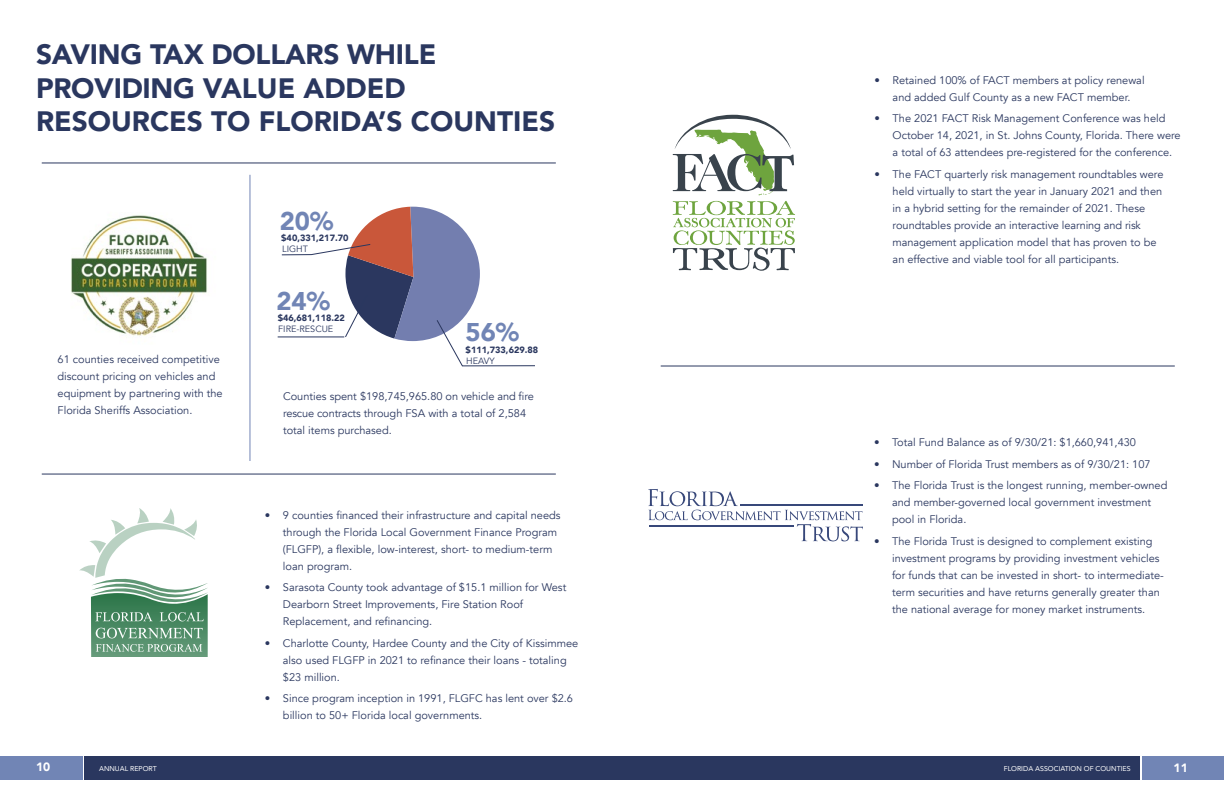
<style>
.page{position:relative;width:1224px;height:792px;background:#fff}
.page>*{position:absolute;margin:0;border:0;box-sizing:border-box;transform-origin:0 0}
.t1{font:900 28px/33.6px "Avenir";color:#2a375f}
.t2{font:900 25.6px "Avenir";color:#7185b5}
.t3{font:900 12px "Avenir";color:#fff}
.t4{font:11px/17px "Avenir";color:#2a375f}
.t5{font:900 9.1px "Avenir";color:#2a375f}
.t6{font:9.1px "Avenir";color:#2a375f}
.t7{font:7px "Avenir";color:#fff}
</style>
<div class="page">
<img style="left:71px;top:215px;width:136px;height:121px">
<svg style="left:79px;top:508px;width:129px;height:148px"></svg>
<hr style="left:42px;top:163px;width:514px;height:1px;background:#2a375f">
<hr style="left:42px;top:474px;width:514px;height:1px;background:#2a375f">
<svg style="left:673px;top:115px;width:121px;height:80px"></svg>
<svg style="left:673px;top:201px;width:122px;height:70px"></svg>
<hr style="left:278px;top:337px;width:66px;height:1px;background:#2a375f">
<svg style="left:281px;top:207px;width:254px;height:159px"></svg>
<hr style="left:250px;top:175px;width:1px;height:286px;background:#7185b5">
<svg style="left:648px;top:489px;width:215px;height:52px"></svg>
<hr style="left:661px;top:366px;width:514px;height:1px;background:#2a375f">
<div style="left:0;top:756px;width:83px;height:23px;background:#7185b5"></div>
<div style="left:85px;top:756px;width:527px;height:23px;background:#2a375f"></div>
<div style="left:1142px;top:756px;width:82px;height:23px;background:#7185b5"></div>
<div style="left:612px;top:756px;width:527px;height:23px;background:#2a375f"></div>
<h1 class="t1" style="left:36px;top:37px;width:521px">SAVING TAX DOLLARS WHILE<br>PROVIDING VALUE ADDED<br>RESOURCES TO FLORIDA’S COUNTIES</h1>
<p class="t4" style="left:58px;top:350px;width:167px">61 counties received competitive discount pricing on vehicles and equipment by partnering with the Florida Sheriffs Association.</p>
<h2 class="t2" style="left:280px;top:199px;width:55px">20%</h2>
<p class="t5" style="left:281px;top:230px;width:69px">$40,331,217.70</p>
<p class="t6" style="left:282px;top:243px;width:27px">LIGHT</p>
<h2 class="t2" style="left:276px;top:279px;width:55px">24%</h2>
<p class="t6" style="left:278px;top:323px;width:57px">FIRE-RESCUE</p>
<p class="t5" style="left:278px;top:310px;width:69px">$46,681,118.22</p>
<h2 class="t2" style="left:466px;top:310px;width:55px">56%</h2>
<p class="t5" style="left:466px;top:342px;width:74px">$111,733,629.88</p>
<p class="t6" style="left:466px;top:355px;width:30px">HEAVY</p>
<p class="t4" style="left:283px;top:388px;width:252px">Counties spent $198,745,965.80 on vehicle and fire rescue contracts through FSA with a total of 2,584 total items purchased.</p>
<p class="t4" style="left:283px;top:507px;width:279px;text-indent:-18px">• 9 counties financed their infrastructure and capital needs through the Florida Local Government Finance Program (FLGFP), a flexible, low-interest, short- to medium-term loan program.</p>
<p class="t4" style="left:283px;top:579px;width:285px;text-indent:-18px">• Sarasota County took advantage of $15.1 million for West<br>Dearborn Street Improvements, Fire Station Roof<br>Replacement, and refinancing.</p>
<p class="t4" style="left:283px;top:635px;width:297px;text-indent:-18px">• Charlotte County, Hardee County and the City of Kissimmee also used FLGFP in 2021 to refinance their loans - totaling $23 million.</p>
<p class="t4" style="left:283px;top:690px;width:292px;text-indent:-18px">• Since program inception in 1991, FLGFC has lent over $2.6 billion to 50+ Florida local governments.</p>
<p class="t4" style="left:875px;top:72px;width:272px;text-align:center">• Retained 100% of FACT members at policy renewal and added Gulf County as a new FACT member.</p>
<p class="t4" style="left:893px;top:110px;width:290px;text-indent:-18px">• The 2021 FACT Risk Management Conference was held<br>October 14, 2021, in St. Johns County, Florida. There were a total of 63 attendees pre-registered for the conference.</p>
<p class="t4" style="left:893px;top:166px;width:272px;text-indent:-18px">• The FACT quarterly risk management roundtables were held virtually to start the year in January 2021 and then in a hybrid setting for the remainder of 2021. These roundtables provide an interactive learning and risk management application model that has proven to be an effective and viable tool for all participants.</p>
<p class="t4" style="left:874px;top:434px;width:263px">• Total Fund Balance as of 9/30/21: $1,660,941,430</p>
<p class="t4" style="left:874px;top:456px;width:278px">• Number of Florida Trust members as of 9/30/21: 107</p>
<p class="t4" style="left:892px;top:477px;width:277px;text-indent:-18px">• The Florida Trust is the longest running, member-owned and member-governed local government investment pool in Florida.</p>
<p class="t4" style="left:892px;top:533px;width:273px;text-indent:-18px">• The Florida Trust is designed to complement existing investment programs by providing investment vehicles for funds that can be invested in short- to intermediate&shy;term securities and have returns generally greater than the national average for money market instruments.</p>
<p class="t3" style="left:36px;top:756px;width:16px">10</p>
<p class="t7" style="left:99px;top:763px;width:59px">ANNUAL REPORT</p>
<p class="t7" style="left:1004px;top:763px;width:128px">FLORIDA ASSOCIATION OF COUNTIES</p>
<p class="t3" style="left:1174px;top:757px;width:16px">11</p>
</div>
